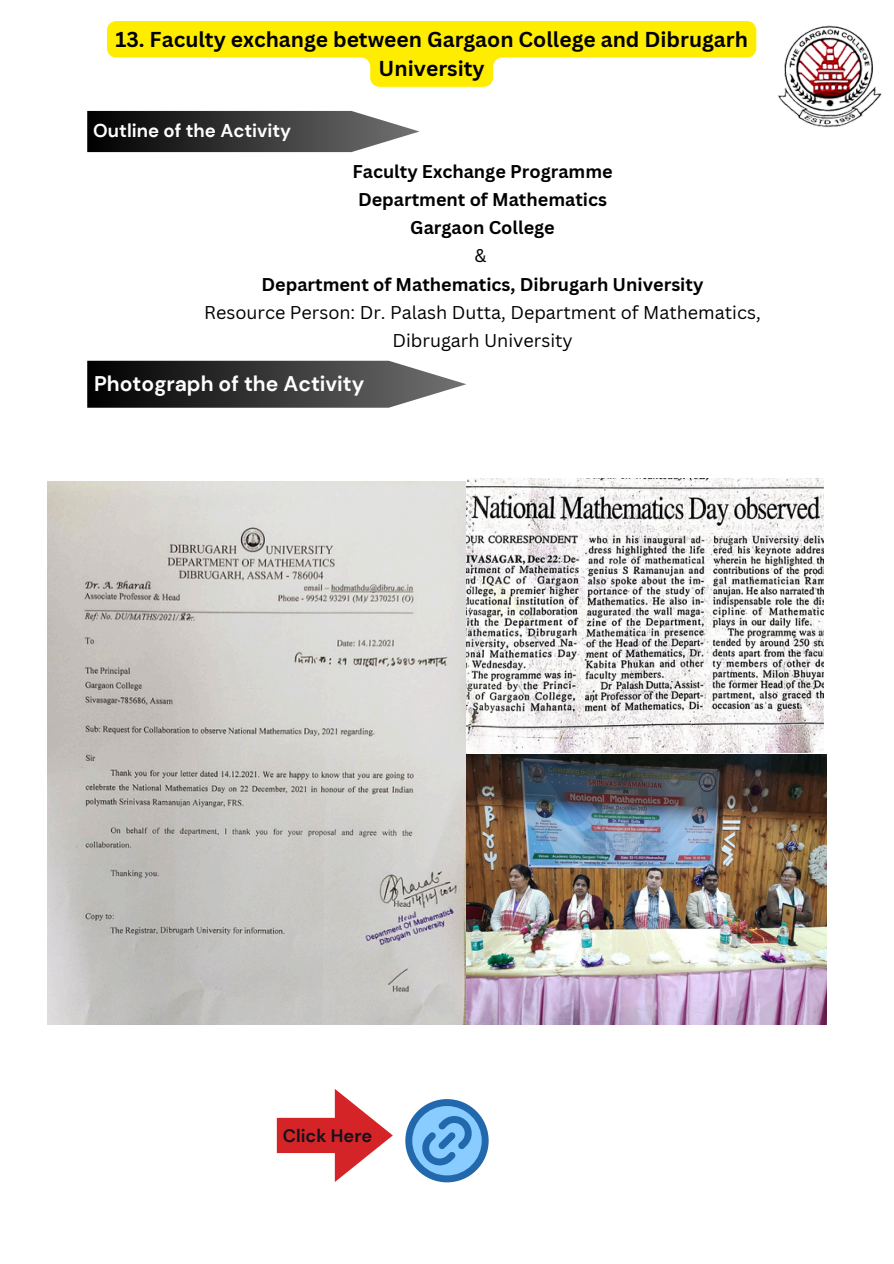
<style>
.page{position:relative;width:894px;height:1264px;background:#fff}
.page>*{position:absolute;margin:0;border:0;box-sizing:border-box;transform-origin:0 0}
.t1{font:700 21.15px "DM Sans";color:#fff}
.t2{font:700 21px/29.2px "Canva Sans";color:#000;text-align:center}
.t3{font:700 18.6px "DM Sans";color:#fff}
.t4{font:700 18px "Canva Sans";color:#000}
.t5{font:18px/28.2px "Canva Sans";color:#000;text-align:center}
.t6{font:700 18px "DM Sans";color:#14121a}
</style>
<div class="page">
<img style="left:48px;top:482px;width:418px;height:542px">
<img style="left:466px;top:479px;width:357px;height:273px">
<img style="left:466px;top:754px;width:360px;height:270px">
<svg style="left:87px;top:111px;width:332px;height:41px;background:#474747"></svg>
<svg style="left:87px;top:361px;width:379px;height:47px;background:#494949"></svg>
<svg style="left:107px;top:21px;width:649px;height:66px"></svg>
<svg style="left:405px;top:1099px;width:83px;height:83px"></svg>
<svg style="left:277px;top:1089px;width:116px;height:92px"></svg>
<img style="left:778px;top:25px;width:104px;height:103px">
<p class="t2" style="left:115px;top:24px;width:633px">13. Faculty exchange between Gargaon College and Dibrugarh<br>University</p>
<h1 class="t3" style="left:93px;top:119px;width:199px">Outline of the Activity</h1>
<p class="t4" style="left:352px;top:159px;width:262px">Faculty Exchange Programme</p>
<p class="t4" style="left:358px;top:187px;width:250px">Department of Mathematics</p>
<p class="t4" style="left:410px;top:215px;width:146px">Gargaon College</p>
<p class="t5" style="left:474px;top:241px;width:13px">&amp;</p>
<p class="t4" style="left:261px;top:271px;width:443px">Department of Mathematics, Dibrugarh University</p>
<p class="t5" style="left:204px;top:297px;width:558px">Resource Person: Dr. Palash Dutta, Department of Mathematics,<br>Dibrugarh University</p>
<p class="t1" style="left:94px;top:370px;width:272px">Photograph of the Activity</p>
<p class="t6" style="left:283px;top:1123px;width:91px">Click Here</p>
</div>
